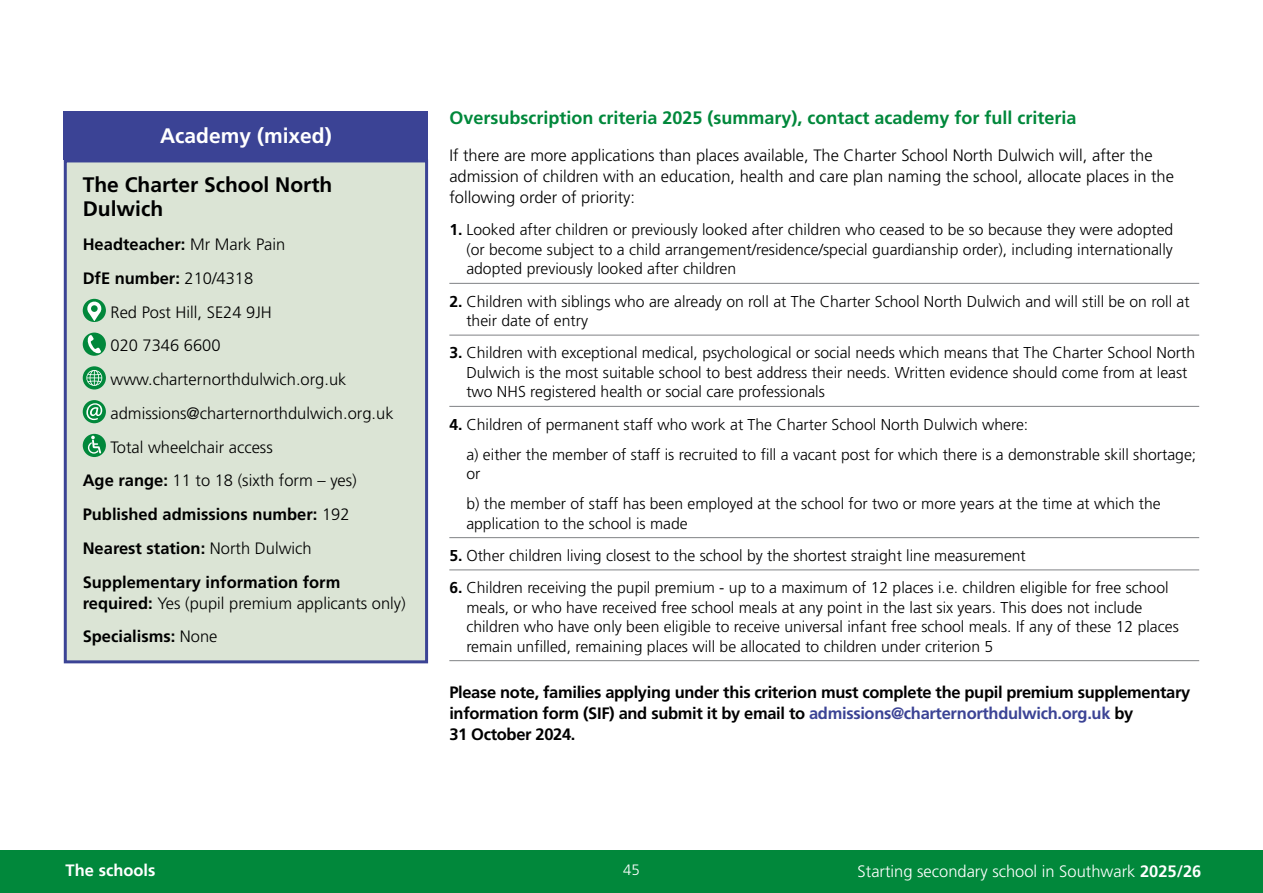
<style>
.page{position:relative;width:1263px;height:893px;background:#fff}
.page>*{position:absolute;margin:0;border:0;box-sizing:border-box;transform-origin:0 0}
.H2_-_THE_SCHOOLS_names{font:700 21px/24px "Frutiger LT Pro";color:#000}
.Body{font:700 21px "Frutiger LT Pro";color:#fff}
.H3_-_Oversubcription{font:700 18px "Frutiger LT Pro";color:#01883b}
.Body-2{font:300 16.5px/21px "Frutiger LT Pro";color:#000}
.Body-3{font:700 16.5px/21px "Frutiger LT Pro";color:#000}
.Body-4{font:700 16.5px/21px "Frutiger LT Pro";letter-spacing:-.02em;color:#000}
.t1{font:300 16.5px "Frutiger LT Pro";color:#fff}
.t2{font:700 16.5px "Frutiger LT Pro";color:#fff}
.t3{font:300 15.75px/19.5px "Frutiger LT Pro";color:#000}
.t4{font:300 15px "Frutiger LT Pro";color:#fff}
.s1{font-weight:300}
.s2{font-weight:700}
.s3{color:#3b4395}
</style>
<div class="page">
<div style="left:0;top:850px;width:1263px;height:43px;background:#01883b"></div>
<div style="left:64px;top:111px;width:364px;height:48px;background:#3b4395"></div>
<div style="left:64px;top:159px;width:364px;height:504px;background:#dbe4d5;border:3px solid #3b4395"></div>
<div style="left:83px;top:299px;width:23px;height:23px;background:#01883b;border-radius:50%"></div>
<svg style="left:87px;top:301px;width:15px;height:20px"></svg>
<div style="left:83px;top:333px;width:23px;height:23px;background:#01883b;border-radius:50%"></div>
<svg style="left:87px;top:335px;width:14px;height:19px"></svg>
<svg style="left:83px;top:366px;width:23px;height:23px"></svg>
<svg style="left:86px;top:370px;width:16px;height:16px"></svg>
<svg style="left:83px;top:400px;width:23px;height:23px"></svg>
<svg style="left:86px;top:403px;width:16px;height:17px"></svg>
<div style="left:83px;top:434px;width:23px;height:23px;background:#01883b;border-radius:50%"></div>
<svg style="left:88px;top:436px;width:13px;height:18px"></svg>
<hr style="left:449px;top:283px;width:750px;height:1px;background:#808285">
<hr style="left:449px;top:335px;width:750px;height:1px;background:#808285">
<hr style="left:449px;top:406px;width:750px;height:1px;background:#808285">
<hr style="left:449px;top:537px;width:750px;height:1px;background:#808285">
<hr style="left:449px;top:569px;width:750px;height:1px;background:#808285">
<hr style="left:449px;top:660px;width:750px;height:1px;background:#808285">
<p class="Body" style="left:160px;top:123px;width:173px">Academy (mixed)</p>
<h2 class="H2_-_THE_SCHOOLS_names" style="left:83px;top:173px;width:251px">The Charter School North<br>Dulwich</h2>
<p class="Body-3" style="left:83px;top:234px;width:204px">Headteacher: <span class="s1">Mr Mark Pain</span></p>
<p class="Body-3" style="left:83px;top:268px;width:172px">DfE number: <span class="s1">210/4318</span></p>
<p class="Body-2" style="left:110px;top:301px;width:163px">Red Post Hill, SE24 9JH</p>
<p class="Body-2" style="left:110px;top:335px;width:112px">020 7346 6600</p>
<p class="Body-2" style="left:110px;top:369px;width:237px">www.charternorthdulwich.org.uk</p>
<p class="Body-2" style="left:110px;top:403px;width:285px">admissions@charternorthdulwich.org.uk</p>
<p class="Body-2" style="left:110px;top:436px;width:164px">Total wheelchair access</p>
<p class="Body-2" style="left:83px;top:470px;width:276px"><span class="s2">Age range:</span> 11 to 18 (sixth form – yes)</p>
<p class="Body-3" style="left:83px;top:504px;width:268px">Published admissions number: <span class="s1">192</span></p>
<p class="Body-3" style="left:83px;top:538px;width:230px">Nearest station: <span class="s1">North Dulwich</span></p>
<p class="Body-3" style="left:83px;top:571px;width:325px">Supplementary information form required: <span class="s1">Yes (pupil premium applicants only)</span></p>
<p class="Body-3" style="left:83px;top:626px;width:136px">Specialisms: <span class="s1">None</span></p>
<h3 class="H3_-_Oversubcription" style="left:449px;top:107px;width:629px">Oversubscription criteria 2025 (summary), contact academy for full criteria</h3>
<p class="Body-2" style="left:449px;top:145px;width:726px">If there are more applications than places available, The Charter School North Dulwich will, after the admission of children with an education, health and care plan naming the school, allocate places in the following order of priority:</p>
<p class="t3" style="left:466px;top:220px;width:708px;text-align:justify;text-indent:-17px"><span class="s2">1.</span> Looked after children or previously looked after children who ceased to be so because they were adopted (or become subject to a child arrangement/residence/special guardianship order), including internationally adopted previously looked after children</p>
<p class="t3" style="left:466px;top:292px;width:725px;text-indent:-17px"><span class="s2">2.</span> Children with siblings who are already on roll at The Charter School North Dulwich and will still be on roll at their date of entry</p>
<p class="t3" style="left:466px;top:343px;width:730px;text-indent:-17px"><span class="s2">3.</span> Children with exceptional medical, psychological or social needs which means that The Charter School North<br>Dulwich is the most suitable school to best address their needs. Written evidence should come from at least two NHS registered health or social care professionals</p>
<p class="t3" style="left:466px;top:409px;width:731px;line-height:30px;text-indent:-17px"><span class="s2">4.</span> Children of permanent staff who work at The Charter School North Dulwich where:<br>a) either the member of staff is recruited to fill a vacant post for which there is a demonstrable skill shortage;</p>
<p class="t3" style="left:466px;top:459px;width:696px;line-height:30px">or<br>b) the member of staff has been employed at the school for two or more years at the time at which the</p>
<p class="t3" style="left:466px;top:514px;width:223px">application to the school is made</p>
<p class="t3" style="left:449px;top:546px;width:578px"><span class="s2">5.</span> Other children living closest to the school by the shortest straight line measurement</p>
<p class="t3" style="left:466px;top:578px;width:714px;text-indent:-17px"><span class="s2">6.</span> Children receiving the pupil premium - up to a maximum of 12 places i.e. children eligible for free school meals, or who have received free school meals at any point in the last six years. This does not include children who have only been eligible to receive universal infant free school meals. If any of these 12 places remain unfilled, remaining places will be allocated to children under criterion 5</p>
<p class="Body-4" style="left:449px;top:682px;width:742px">Please note, families applying under this criterion must complete the pupil premium supplementary information form (SIF) and submit it by email to <span class="s3">admissions@charternorthdulwich.org.uk</span> by<br>31 October 2024.</p>
<p class="t2" style="left:66px;top:860px;width:91px">The schools</p>
<p class="t4" style="left:623px;top:861px;width:18px">45</p>
<p class="t1" style="left:857px;top:862px;width:345px">Starting secondary school in Southwark <span class="s2">2025/26</span></p>
</div>
